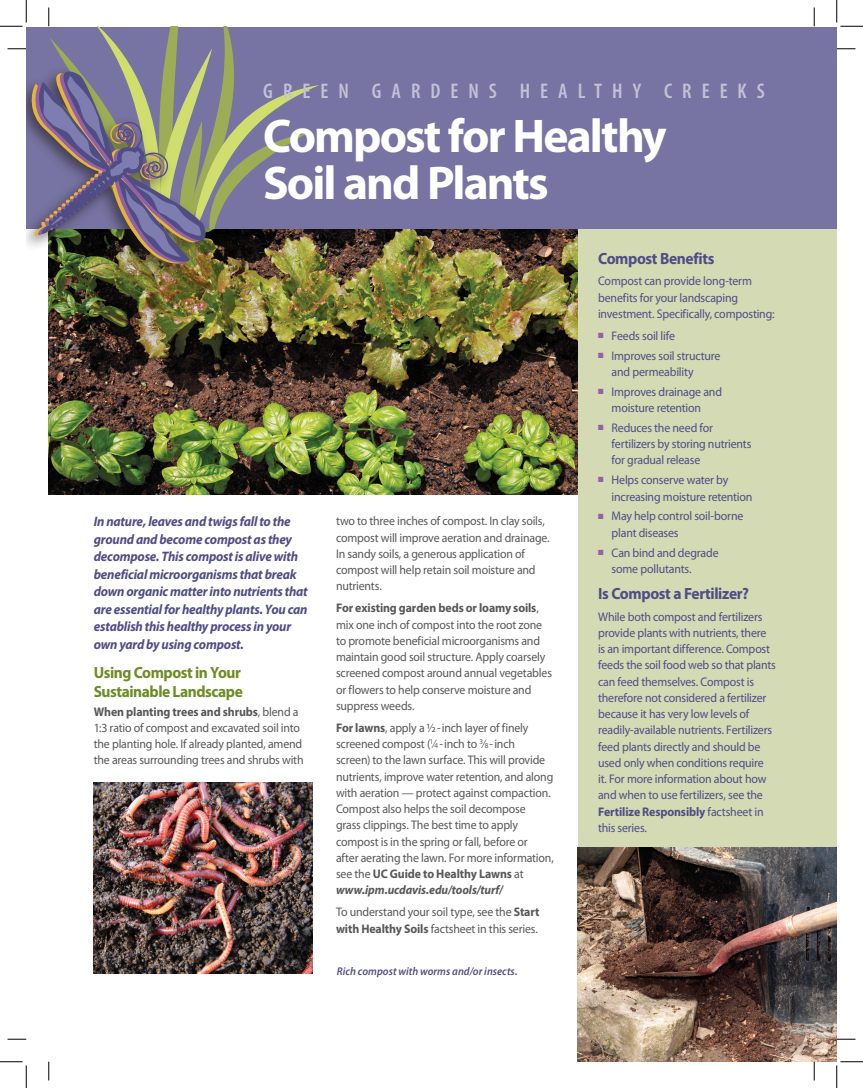
<style>
.page{position:relative;width:863px;height:1088px;background:#fff}
.page>*{position:absolute;margin:0;border:0;box-sizing:border-box;transform-origin:0 0}
.t1{font:700 47.5px/47.5px "Myriad Pro";letter-spacing:-.04em;color:#fff}
.t2{font:600 condensed 21.25px "Myriad Pro";letter-spacing:.47em;color:#c2c1d8}
.t3{font:700 16.25px/18.8px "Myriad Pro";letter-spacing:-.03em;color:#6d8d23;scale:.95 1}
.t4{font:700 16.25px "Myriad Pro";letter-spacing:-.025em;color:#504d85;scale:.95 1}
.t5{font:italic 700 13.75px/17.5px "Myriad Pro";letter-spacing:-.015em;color:#504d85;scale:.95 1}
.t6{font:12.5px/16.2px "Myriad Pro";letter-spacing:-.015em;color:#57585a;scale:.95 1}
.t7{font:12.5px/16.2px "Myriad Pro";letter-spacing:-.015em;color:#504d85;scale:.95 1}
.t8{font:italic 600 11.25px "Myriad Pro";color:#504d85;scale:.95 1}
.s1{font-weight:700}
.s2{font-size:7.5px}
.s3{font-weight:700;font-style:italic}
.s4{color:#9460a8}
</style>
<div class="page">
<img style="left:49px;top:229px;width:529px;height:265px">
<div style="left:26px;top:27px;width:810px;height:202px;background:#7773a2"></div>
<div style="left:26px;top:65px;width:185px;height:215px;background:#231f20;opacity:.6"></div>
<div style="left:578px;top:229px;width:258px;height:832px;background:#d3dab4"></div>
<img style="left:94px;top:782px;width:218px;height:191px">
<img style="left:578px;top:848px;width:258px;height:213px">
<svg style="left:836px;top:48px;width:19px;height:2px"></svg>
<svg style="left:8px;top:1038px;width:18px;height:2px"></svg>
<svg style="left:836px;top:1038px;width:19px;height:2px"></svg>
<svg style="left:48px;top:1061px;width:2px;height:19px"></svg>
<svg style="left:813px;top:8px;width:2px;height:18px"></svg>
<svg style="left:813px;top:1061px;width:2px;height:19px"></svg>
<svg style="left:0;top:0;width:319px;height:264px"></svg>
<svg style="left:0;top:1061px;width:27px;height:27px"></svg>
<svg style="left:836px;top:0;width:26px;height:27px"></svg>
<svg style="left:836px;top:1061px;width:26px;height:27px"></svg>
<h2 class="t2" style="left:263px;top:80px;width:503px">GREEN GARDENS HEALTH Y CREEKS</h2>
<h1 class="t1" style="left:263px;top:110px;width:405px">Compost for Healthy<br>Soil and Plants</h1>
<p class="t5" style="left:94px;top:512px;width:227px">In nature, leaves and twigs fall to the ground and become compost as they decompose. This compost is alive with beneficial microorganisms that break down organic matter into nutrients that are essential for healthy plants. You can establish this healthy process in your own yard by using compost.</p>
<h3 class="t3" style="left:94px;top:662px;width:158px">Using Compost in Your<br>Sustainable Landscape</h3>
<p class="t6" style="left:94px;top:703px;width:222px"><span class="s1">When planting trees and shrubs</span>, blend a 1:3 ratio of compost and excavated soil into the planting hole. If already planted, amend the areas surrounding trees and shrubs with</p>
<p class="t6" style="left:336px;top:513px;width:226px">two to three inches of compost. In clay soils, compost will improve aeration and drainage.<br>In sandy soils, a generous application of compost will help retain soil moisture and nutrients.</p>
<p class="t6" style="left:336px;top:600px;width:229px"><span class="s1">For existing garden beds or loamy soils</span>, mix one inch of compost into the root zone to promote beneficial microorganisms and maintain good soil structure. Apply coarsely screened compost around annual vegetables or flowers to help conserve moisture and suppress weeds.</p>
<p class="t6" style="left:336px;top:719px;width:231px"><span class="s1">For lawns</span>, apply a ½-inch layer of finely screened compost (<sup>1</sup>⁄<span class="s2">4</span> -inch to <sup>3</sup>⁄<span class="s2">8</span> -inch<br>screen) to the lawn surface. This will provide nutrients, improve water retention, and along with aeration — protect against compaction.<br>Compost also helps the soil decompose<br>grass clippings. The best time to apply compost is in the spring or fall, before or<br>after aerating the lawn. For more information, see the <span class="s1">UC Guide to Healthy Lawns</span> at <span class="s3">www.ipm.ucdavis.edu/tools/turf/</span></p>
<p class="t6" style="left:336px;top:903px;width:215px">To understand your soil type, see the <span class="s1">Start with Healthy Soils</span> factsheet in this series.</p>
<p class="t8" style="left:337px;top:963px;width:192px">Rich compost with worms and/or insects.</p>
<h3 class="t4" style="left:598px;top:247px;width:124px">Compost Benefits</h3>
<p class="t7" style="left:598px;top:273px;width:187px">Compost can provide long-term benefits for your landscaping investment. Specifically, composting:</p>
<p class="t7" style="left:598px;top:327px;width:82px"><span class="s4">■</span> Feeds soil life</p>
<p class="t7" style="left:611px;top:347px;width:116px;text-indent:-13px"><span class="s4">■</span> Improves soil structure and permeability</p>
<p class="t7" style="left:598px;top:383px;width:132px;text-align:center"><span class="s4">■</span> Improves drainage and moisture retention</p>
<p class="t7" style="left:611px;top:419px;width:149px;text-indent:-13px"><span class="s4">■</span> Reduces the need for fertilizers by storing nutrients for gradual release</p>
<p class="t7" style="left:611px;top:472px;width:150px;text-indent:-13px"><span class="s4">■</span> Helps conserve water by increasing moisture retention</p>
<p class="t7" style="left:611px;top:508px;width:140px;text-indent:-13px"><span class="s4">■</span> May help control soil-borne plant diseases</p>
<p class="t7" style="left:611px;top:544px;width:114px;text-indent:-13px"><span class="s4">■</span> Can bind and degrade some pollutants.</p>
<h3 class="t4" style="left:598px;top:582px;width:160px">Is Compost a Fertilizer?</h3>
<p class="t7" style="left:598px;top:608px;width:189px">While both compost and fertilizers provide plants with nutrients, there is an important difference. Compost feeds the soil food web so that plants can feed themselves. Compost is therefore not considered a fertilizer because it has very low levels of readily-available nutrients. Fertilizers feed plants directly and should be used only when conditions require<br>it. For more information about how and when to use fertilizers, see the <span class="s1">Fertilize Responsibly</span> factsheet in this series.</p>
</div>
